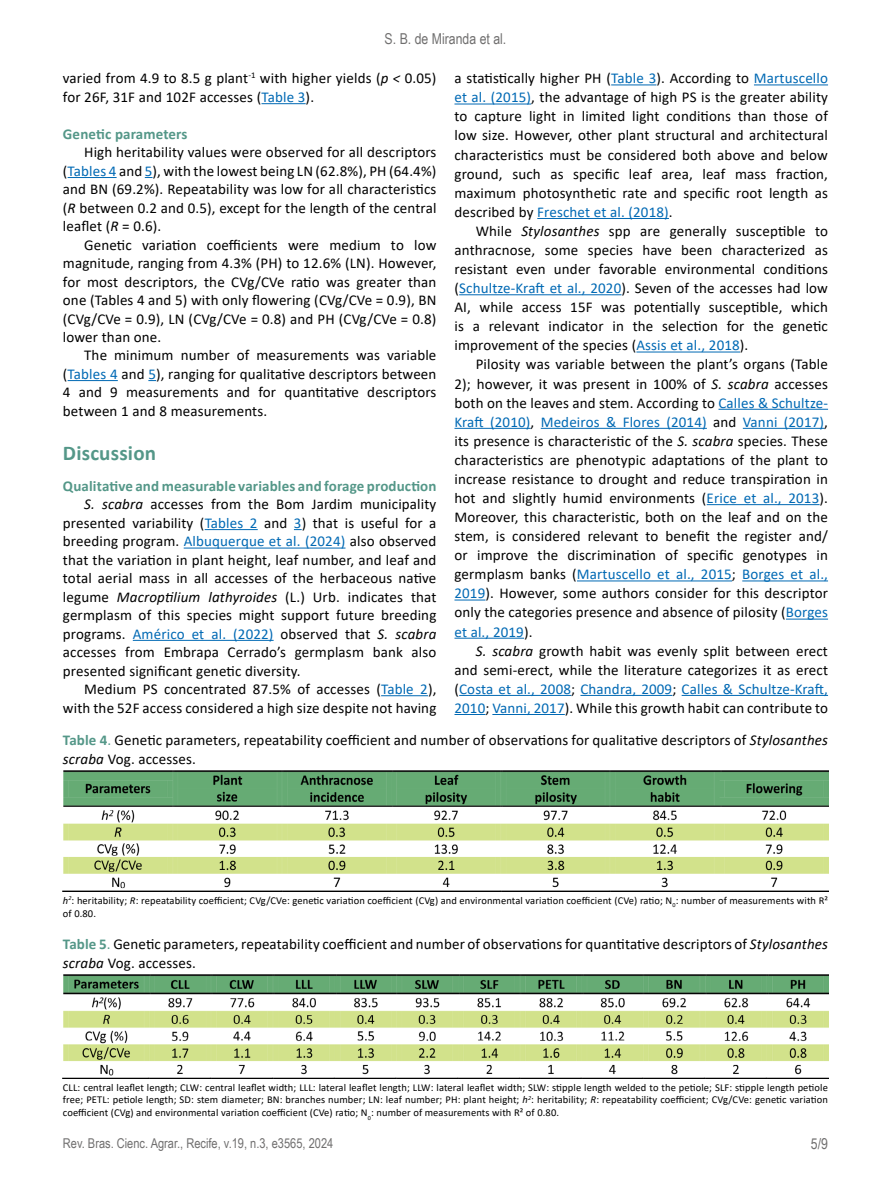
<style>
.page{position:relative;width:891px;height:1188px;background:#fff}
.page>*{position:absolute;margin:0;border:0;box-sizing:border-box;transform-origin:0 0}
.t1{font:700 21px "Calibri";letter-spacing:.01em;color:#549788}
.t2{font:15px/19px "Calibri";letter-spacing:.01em;color:#000;text-align:justify}
.t3{font:700 15px "Calibri";letter-spacing:.01em;color:#549788}
.t4{font:15px "Arial Narrow";color:#706f6f}
.t5{font:13.5px "Arial Narrow";color:#706f6f}
.t6{font:10.5px/12.6px "Calibri";letter-spacing:.01em;color:#000;text-align:justify}
.s1{font-style:italic}
.s2{color:#0069b4}
.s3{font-weight:700;color:#549788}
.s4{color:#549788}
</style>
<div class="page">
<hr style="left:262px;top:103px;width:44px;height:1px;background:#0069b4">
<hr style="left:68px;top:177px;width:49px;height:1px;background:#0069b4">
<hr style="left:68px;top:380px;width:50px;height:1px;background:#0069b4">
<hr style="left:205px;top:529px;width:53px;height:1px;background:#0069b4">
<hr style="left:184px;top:548px;width:162px;height:1px;background:#0069b4">
<hr style="left:133px;top:640px;width:141px;height:1px;background:#0069b4">
<hr style="left:381px;top:695px;width:47px;height:1px;background:#0069b4">
<hr style="left:611px;top:84px;width:45px;height:1px;background:#0069b4">
<hr style="left:754px;top:84px;width:74px;height:1px;background:#0069b4">
<hr style="left:454px;top:104px;width:77px;height:1px;background:#0069b4">
<hr style="left:537px;top:218px;width:132px;height:1px;background:#0069b4">
<hr style="left:459px;top:294px;width:163px;height:1px;background:#0069b4">
<hr style="left:636px;top:352px;width:104px;height:1px;background:#0069b4">
<hr style="left:719px;top:409px;width:109px;height:1px;background:#0069b4">
<hr style="left:454px;top:428px;width:77px;height:1px;background:#0069b4">
<hr style="left:541px;top:428px;width:166px;height:1px;background:#0069b4">
<hr style="left:743px;top:428px;width:81px;height:1px;background:#0069b4">
<hr style="left:707px;top:504px;width:113px;height:1px;background:#0069b4">
<hr style="left:577px;top:580px;width:155px;height:1px;background:#0069b4">
<hr style="left:742px;top:580px;width:86px;height:1px;background:#0069b4">
<hr style="left:454px;top:600px;width:32px;height:1px;background:#0069b4">
<hr style="left:786px;top:619px;width:42px;height:1px;background:#0069b4">
<hr style="left:454px;top:638px;width:70px;height:1px;background:#0069b4">
<hr style="left:459px;top:695px;width:112px;height:1px;background:#0069b4">
<hr style="left:580px;top:695px;width:92px;height:1px;background:#0069b4">
<hr style="left:682px;top:695px;width:146px;height:1px;background:#0069b4">
<hr style="left:454px;top:714px;width:32px;height:1px;background:#0069b4">
<hr style="left:492px;top:714px;width:73px;height:1px;background:#0069b4">
<img style="left:63px;top:974px;width:765px;height:105px">
<img style="left:63px;top:770px;width:765px;height:122px">
<p class="t4" style="left:385px;top:28px;width:123px">S. B. de Miranda et al.</p>
<p class="t2" style="left:63px;top:69px;width:375px">varied from 4.9 to 8.5 g plant<sup>-1</sup> with higher yields (<span class="s1">p &lt;</span> 0.05) for 26F, 31F and 102F accesses (<span class="s2">Table 3</span>).</p>
<p class="t3" style="left:63px;top:123px;width:126px">Genetic parameters</p>
<p class="t2" style="left:63px;top:143px;width:375px;line-height:18.5px;text-indent:21px">High heritability values were observed for all descriptors (<span class="s2">Tables 4</span> and <span class="s2">5</span>), with the lowest being LN (62.8%), PH (64.4%) and BN (69.2%). Repeatability was low for all characteristics (<span class="s1">R</span> between 0.2 and 0.5), except for the length of the central leaflet (<span class="s1">R</span> = 0.6).</p>
<p class="t2" style="left:63px;top:235px;width:375px;line-height:18.5px;text-indent:21px">Genetic variation coefficients were medium to low magnitude, ranging from 4.3% (PH) to 12.6% (LN). However, for most descriptors, the CVg/CVe ratio was greater than one (Tables 4 and 5) with only flowering (CVg/CVe = 0.9), BN (CVg/CVe = 0.9), LN (CVg/CVe = 0.8) and PH (CVg/CVe = 0.8) lower than one.</p>
<p class="t2" style="left:63px;top:346px;width:375px;line-height:18.5px;text-indent:21px">The minimum number of measurements was variable (<span class="s2">Tables 4</span> and <span class="s2">5</span>), ranging for qualitative descriptors between 4 and 9 measurements and for quantitative descriptors between 1 and 8 measurements.</p>
<h1 class="t1" style="left:63px;top:438px;width:95px">Discussion</h1>
<p class="t3" style="left:63px;top:475px;width:375px">Qualitative and measurable variables and forage production</p>
<p class="t2" style="left:84px;top:495px;width:354px"><span class="s1">S. scabra</span> accesses from the Bom Jardim municipality</p>
<p class="t2" style="left:63px;top:513px;width:375px">presented variability (<span class="s2">Tables 2</span> and <span class="s2">3</span>) that is useful for a</p>
<p class="t2" style="left:63px;top:532px;width:375px">breeding program. <span class="s2">Albuquerque et al. (2024)</span> also observed</p>
<p class="t2" style="left:63px;top:550px;width:375px">that the variation in plant height, leaf number, and leaf and</p>
<p class="t2" style="left:63px;top:568px;width:375px">total aerial mass in all accesses of the herbaceous native</p>
<p class="t2" style="left:63px;top:587px;width:375px">legume <span class="s1">Macroptilium lathyroides</span> (L.) Urb. indicates that</p>
<p class="t2" style="left:63px;top:605px;width:375px">germplasm of this species might support future breeding</p>
<p class="t2" style="left:63px;top:624px;width:375px">programs. <span class="s2">Américo et al. (2022)</span> observed that <span class="s1">S. scabra</span></p>
<p class="t2" style="left:63px;top:642px;width:375px">accesses from Embrapa Cerrado’s germplasm bank also</p>
<p class="t2" style="left:63px;top:661px;width:239px">presented significant genetic diversity.</p>
<p class="t2" style="left:84px;top:679px;width:354px">Medium PS concentrated 87.5% of accesses (<span class="s2">Table 2</span>),</p>
<p class="t2" style="left:63px;top:698px;width:375px">with the 52F access considered a high size despite not having</p>
<p class="t2" style="left:454px;top:68px;width:375px">a statistically higher PH (<span class="s2">Table 3</span>). According to <span class="s2">Martuscello et al. (2015)</span>, the advantage of high PS is the greater ability to capture light in limited light conditions than those of low size. However, other plant structural and architectural characteristics must be considered both above and below ground, such as specific leaf area, leaf mass fraction, maximum photosynthetic rate and specific root length as described by <span class="s2">Freschet et al. (2018)</span>.</p>
<p class="t2" style="left:454px;top:221px;width:375px;text-indent:21px">While <span class="s1">Stylosanthes</span> spp are generally susceptible to anthracnose, some species have been characterized as resistant even under favorable environmental conditions (<span class="s2">Schultze-Kraft et al., 2020</span>). Seven of the accesses had low AI, while access 15F was potentially susceptible, which is a relevant indicator in the selection for the genetic improvement of the species (<span class="s2">Assis et al., 2018</span>).</p>
<p class="t2" style="left:454px;top:355px;width:375px;text-indent:21px">Pilosity was variable between the plant’s organs (Table 2); however, it was present in 100% of <span class="s1">S. scabra</span> accesses both on the leaves and stem. According to <span class="s2">Calles &amp; Schultze-Kraft (2010)</span>, <span class="s2">Medeiros &amp; Flores (2014)</span> and <span class="s2">Vanni (2017)</span>, its presence is characteristic of the <span class="s1">S. scabra</span> species. These characteristics are phenotypic adaptations of the plant to increase resistance to drought and reduce transpiration in hot and slightly humid environments (<span class="s2">Erice et al., 2013</span>).<br>Moreover, this characteristic, both on the leaf and on the stem, is considered relevant to benefit the register and/ or improve the discrimination of specific genotypes in germplasm banks (<span class="s2">Martuscello et al., 2015</span>; <span class="s2">Borges et al., 2019</span>). However, some authors consider for this descriptor only the categories presence and absence of pilosity (<span class="s2">Borges et al., 2019</span>).</p>
<p class="t2" style="left:454px;top:641px;width:375px;text-indent:21px"><span class="s1">S. scabra</span> growth habit was evenly split between erect and semi-erect, while the literature categorizes it as erect (<span class="s2">Costa et al., 2008</span>; <span class="s2">Chandra, 2009</span>; <span class="s2">Calles &amp; Schultze-Kraft, 2010</span>; <span class="s2">Vanni, 2017</span>). While this growth habit can contribute to</p>
<p class="t2" style="left:63px;top:731px;width:767px"><span class="s3">Table 4</span><span class="s4">.</span> Genetic parameters, repeatability coefficient and number of observations for qualitative descriptors of <span class="s1">Stylosanthes scraba</span> Vog. accesses.</p>
<p class="t6" style="left:63px;top:894px;width:767px"><span class="s1">h</span><sup>2</sup>: heritability; <span class="s1">R</span>: repeatability coefficient; CVg/CVe: genetic variation coefficient (CVg) and environmental variation coefficient (CVe) ratio; N<sub>0</sub>: number of measurements with R² of 0.80.</p>
<p class="t2" style="left:63px;top:934px;width:767px"><span class="s3">Table 5</span><span class="s4">.</span> Genetic parameters, repeatability coefficient and number of observations for quantitative descriptors of <span class="s1">Stylosanthes scraba</span> Vog. accesses.</p>
<p class="t6" style="left:63px;top:1081px;width:767px">CLL: central leaflet length; CLW: central leaflet width; LLL: lateral leaflet length; LLW: lateral leaflet width; SLW: stipple length welded to the petiole; SLF: stipple length petiole free; PETL: petiole length; SD: stem diameter; BN: branches number; LN: leaf number; PH: plant height; <span class="s1">h</span><sup>2</sup>: heritability; <span class="s1">R</span>: repeatability coefficient; CVg/CVe: genetic variation coefficient (CVg) and environmental variation coefficient (CVe) ratio; N<sub>0</sub>: number of measurements with R² of 0.80.</p>
<p class="t5" style="left:63px;top:1134px;width:272px">Rev. Bras. Cienc. Agrar., Recife, v.19, n.3, e3565, 2024</p>
<p class="t4" style="left:811px;top:1133px;width:19px">5/9</p>
</div>
